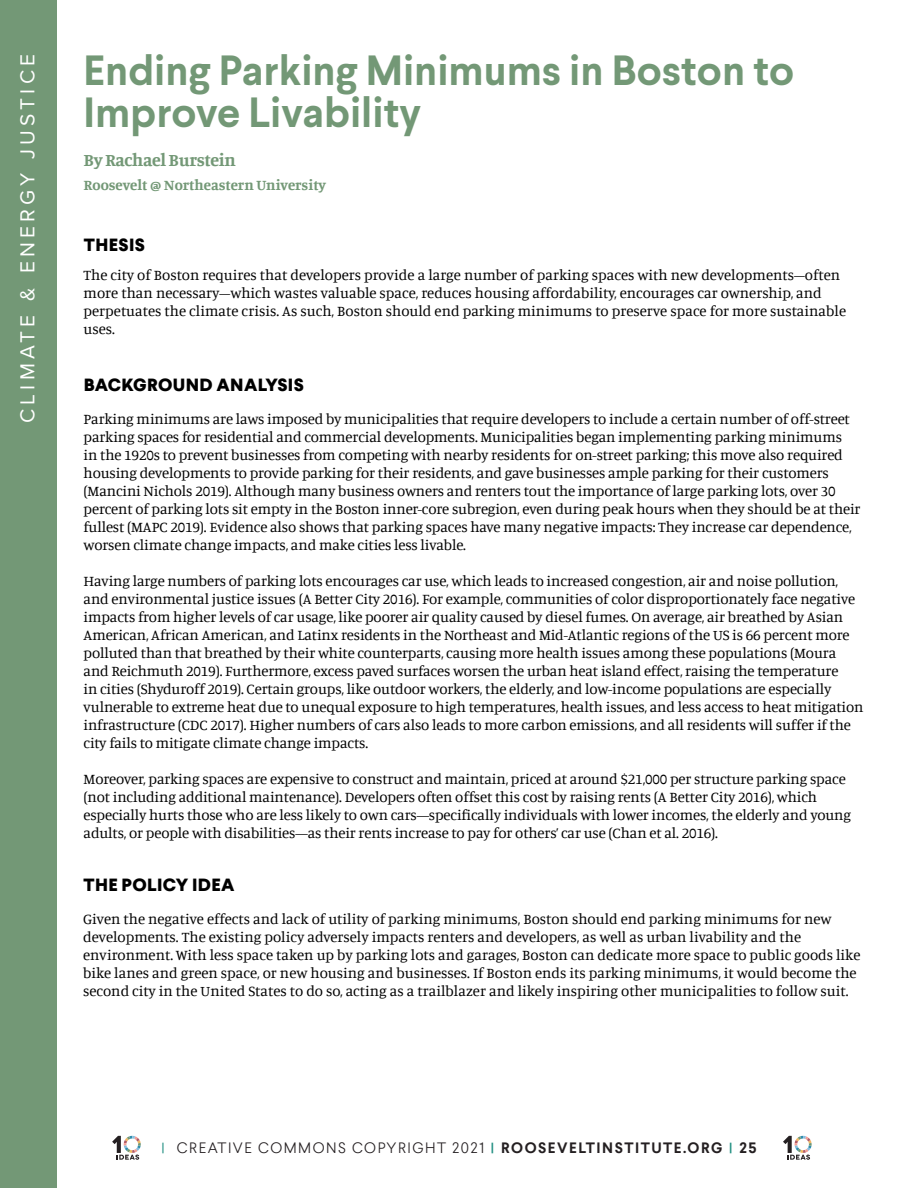
<style>
.page{position:relative;width:918px;height:1188px;background:#fff}
.page>*{position:absolute;margin:0;border:0;box-sizing:border-box;transform-origin:0 0}
.t1{font:700 42px/42px "Larsseit";color:#739876}
.t2{font:21px "Proxima Nova";letter-spacing:.2em;color:#fff}
.t3{font:800 18px "Larsseit";letter-spacing:.02em;color:#000}
.t4{font:700 18px "Manuale";letter-spacing:-.02em;color:#739876}
.t5{font:15px/18px "Manuale";letter-spacing:-.01em;color:#000}
.t6{font:300 15px "Larsseit";letter-spacing:.1em;color:#241f21}
.t7{font:700 15px "Manuale";color:#739876}
.s1{font-family:"Proxima Nova";font-weight:600;color:#229082}
.s2{font-family:"Proxima Nova Extrabld";font-weight:400;color:#229082}
.s3{font-weight:700}
</style>
<div class="page">
<div style="left:0;top:0;width:56px;height:1188px;background:#739876"></div>
<svg style="left:112px;top:1136px;width:29px;height:24px"></svg>
<svg style="left:783px;top:1136px;width:29px;height:24px"></svg>
<h2 class="t2" style="left:12px;top:423px;width:371px;rotate:-90deg">CLIMATE &amp; ENERGY JUSTICE</h2>
<h1 class="t1" style="left:84px;top:49px;width:712px">Ending Parking Minimums in Boston to<br>Improve Livability</h1>
<p class="t4" style="left:84px;top:148px;width:154px">By Rachael Burstein</p>
<p class="t7" style="left:84px;top:175px;width:244px">Roosevelt @ Northeastern University</p>
<p class="t3" style="left:84px;top:233px;width:63px">THESIS</p>
<p class="t5" style="left:84px;top:266px;width:764px">The city of Boston requires that developers provide a large number of parking spaces with new developments–often more than necessary–which wastes valuable space, reduces housing affordability, encourages car ownership, and perpetuates the climate crisis. As such, Boston should end parking minimums to preserve space for more sustainable uses.</p>
<p class="t3" style="left:84px;top:373px;width:221px">BACKGROUND ANALYSIS</p>
<p class="t5" style="left:84px;top:409px;width:779px">Parking minimums are laws imposed by municipalities that require developers to include a certain number of off-street parking spaces for residential and commercial developments. Municipalities began implementing parking minimums<br>in the 1920s to prevent businesses from competing with nearby residents for on-street parking; this move also required housing developments to provide parking for their residents, and gave businesses ample parking for their customers (Mancini Nichols 2019). Although many business owners and renters tout the importance of large parking lots, over 30 percent of parking lots sit empty in the Boston inner-core subregion, even during peak hours when they should be at their fullest (MAPC 2019). Evidence also shows that parking spaces have many negative impacts: They increase car dependence, worsen climate change impacts, and make cities less livable.</p>
<p class="t5" style="left:84px;top:571px;width:782px">Having large numbers of parking lots encourages car use, which leads to increased congestion, air and noise pollution, and environmental justice issues (A Better City 2016). For example, communities of color disproportionately face negative impacts from higher levels of car usage, like poorer air quality caused by diesel fumes. On average, air breathed by Asian American, African American, and Latinx residents in the Northeast and Mid-Atlantic regions of the US is 66 percent more polluted than that breathed by their white counterparts, causing more health issues among these populations (Moura and Reichmuth 2019). Furthermore, excess paved surfaces worsen the urban heat island effect, raising the temperature<br>in cities (Shyduroff 2019). Certain groups, like outdoor workers, the elderly, and low-income populations are especially vulnerable to extreme heat due to unequal exposure to high temperatures, health issues, and less access to heat mitigation infrastructure (CDC 2017). Higher numbers of cars also leads to more carbon emissions, and all residents will suffer if the city fails to mitigate climate change impacts.</p>
<p class="t5" style="left:84px;top:769px;width:769px">Moreover, parking spaces are expensive to construct and maintain, priced at around $21,000 per structure parking space (not including additional maintenance). Developers often offset this cost by raising rents (A Better City 2016), which especially hurts those who are less likely to own cars—specifically individuals with lower incomes, the elderly and young adults, or people with disabilities—as their rents increase to pay for others’ car use (Chan et al. 2016).</p>
<p class="t3" style="left:84px;top:873px;width:153px">THE POLICY IDEA</p>
<p class="t5" style="left:83px;top:909px;width:779px">Given the negative effects and lack of utility of parking minimums, Boston should end parking minimums for new developments. The existing policy adversely impacts renters and developers, as well as urban livability and the environment. With less space taken up by parking lots and garages, Boston can dedicate more space to public goods like bike lanes and green space, or new housing and businesses. If Boston ends its parking minimums, it would become the second city in the United States to do so, acting as a trailblazer and likely inspiring other municipalities to follow suit.</p>
<p class="t6" style="left:162px;top:1138px;width:596px"><span class="s1">|</span> CREATIVE COMMONS COPYRIGHT 2021 <span class="s2">|</span> <span class="s3">ROOSEVELTINSTITUTE.ORG</span> <span class="s2">|</span> <span class="s3">25</span></p>
</div>
